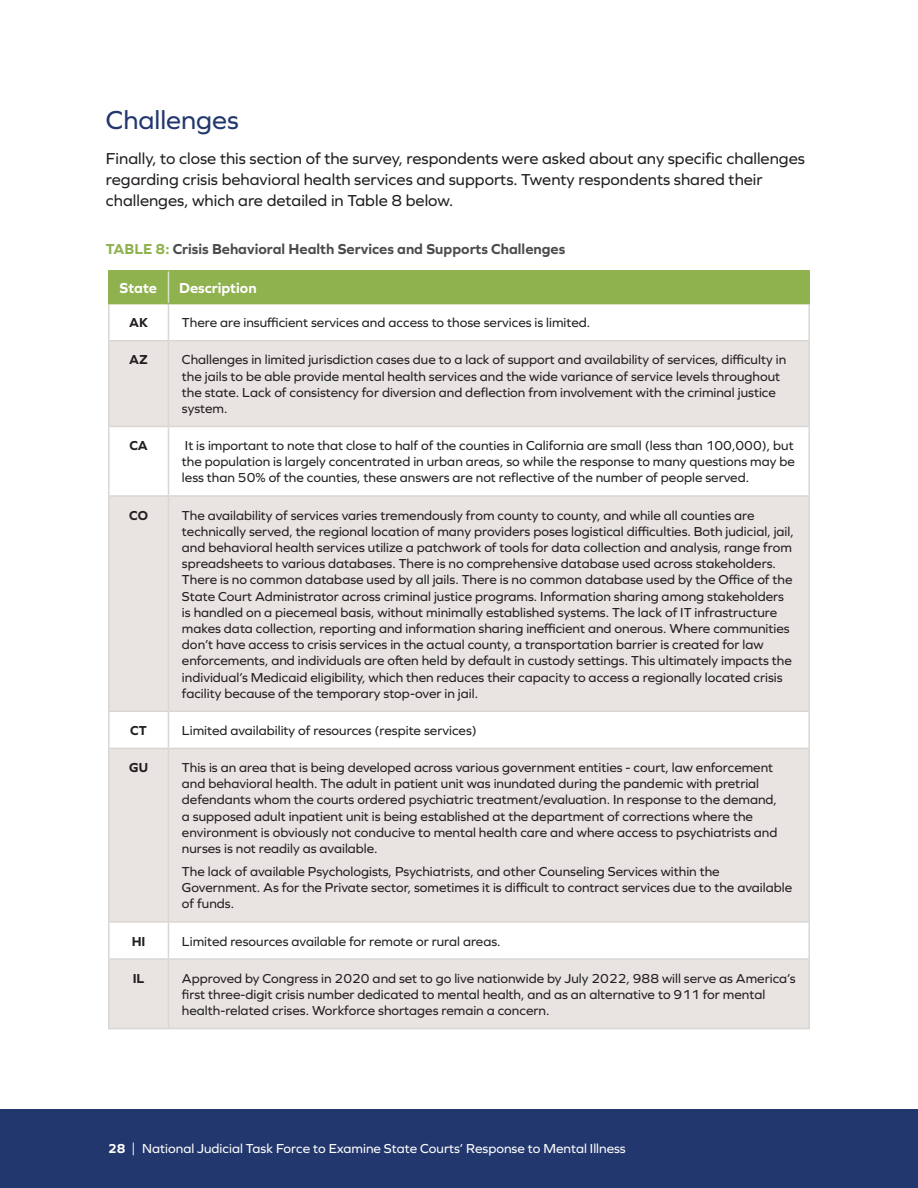
<style>
.page{position:relative;width:918px;height:1188px;background:#fff}
.page>*{position:absolute;margin:0;border:0;box-sizing:border-box;transform-origin:0 0}
.NEW_Header_smaller{font:27px "Graphie";color:#22376d}
.NEW_Body_Copy{font:16.5px/21px "Graphie";color:#231f20}
.NEW_Body_Copy-2{font:700 15px "Graphie";color:#4b4c4d}
.t1{font:700 15px "Graphie";color:#fff}
.t2{font:13.5px/16.2px "Graphie";color:#231f20}
.t3{font:13.5px "Graphie";color:#fff}
.t4{font:700 13.5px "Graphie";color:#231f20}
.s1{color:#8fb14e}
.s2{font-weight:700}
.s3{font-family:"Lato"}
</style>
<div class="page">
<div style="left:0;top:1110px;width:918px;height:78px;background:#22376d"></div>
<div style="left:110px;top:272px;width:698px;height:31px;background:#8fb14e"></div>
<svg style="left:110px;top:341px;width:698px;height:687px;fill:#e7e4e2"></svg>
<hr style="left:108px;top:304px;width:2px;height:36px;background:#d9d6d4">
<hr style="left:168px;top:304px;width:1px;height:36px;background:#d9d6d4">
<hr style="left:808px;top:304px;width:2px;height:36px;background:#d9d6d4">
<hr style="left:108px;top:340px;width:60px;height:1px;background:#d9d6d4">
<hr style="left:108px;top:341px;width:2px;height:85px;background:#d9d6d4">
<hr style="left:168px;top:340px;width:642px;height:1px;background:#d9d6d4">
<hr style="left:168px;top:341px;width:1px;height:85px;background:#d9d6d4">
<hr style="left:808px;top:341px;width:2px;height:85px;background:#d9d6d4">
<hr style="left:108px;top:426px;width:60px;height:1px;background:#d9d6d4">
<hr style="left:108px;top:427px;width:2px;height:68px;background:#d9d6d4">
<hr style="left:168px;top:426px;width:642px;height:1px;background:#d9d6d4">
<hr style="left:168px;top:427px;width:1px;height:68px;background:#d9d6d4">
<hr style="left:808px;top:427px;width:2px;height:68px;background:#d9d6d4">
<hr style="left:108px;top:495px;width:60px;height:2px;background:#d9d6d4">
<hr style="left:108px;top:497px;width:2px;height:214px;background:#d9d6d4">
<hr style="left:168px;top:495px;width:642px;height:2px;background:#d9d6d4">
<hr style="left:168px;top:497px;width:1px;height:214px;background:#d9d6d4">
<hr style="left:808px;top:497px;width:2px;height:214px;background:#d9d6d4">
<hr style="left:108px;top:711px;width:60px;height:1px;background:#d9d6d4">
<hr style="left:108px;top:712px;width:2px;height:36px;background:#d9d6d4">
<hr style="left:168px;top:711px;width:642px;height:1px;background:#d9d6d4">
<hr style="left:168px;top:712px;width:1px;height:36px;background:#d9d6d4">
<hr style="left:808px;top:712px;width:2px;height:36px;background:#d9d6d4">
<hr style="left:108px;top:748px;width:60px;height:1px;background:#d9d6d4">
<hr style="left:108px;top:749px;width:2px;height:172px;background:#d9d6d4">
<hr style="left:168px;top:748px;width:642px;height:1px;background:#d9d6d4">
<hr style="left:168px;top:749px;width:1px;height:172px;background:#d9d6d4">
<hr style="left:808px;top:749px;width:2px;height:172px;background:#d9d6d4">
<hr style="left:108px;top:921px;width:60px;height:2px;background:#d9d6d4">
<hr style="left:108px;top:923px;width:2px;height:35px;background:#d9d6d4">
<hr style="left:168px;top:921px;width:642px;height:2px;background:#d9d6d4">
<hr style="left:168px;top:923px;width:1px;height:35px;background:#d9d6d4">
<hr style="left:808px;top:923px;width:2px;height:35px;background:#d9d6d4">
<hr style="left:108px;top:958px;width:60px;height:2px;background:#d9d6d4">
<hr style="left:108px;top:960px;width:2px;height:68px;background:#d9d6d4">
<hr style="left:168px;top:958px;width:642px;height:2px;background:#d9d6d4">
<hr style="left:168px;top:960px;width:1px;height:68px;background:#d9d6d4">
<hr style="left:808px;top:960px;width:2px;height:68px;background:#d9d6d4">
<hr style="left:108px;top:1028px;width:60px;height:1px;background:#d9d6d4">
<hr style="left:168px;top:1028px;width:642px;height:1px;background:#d9d6d4">
<hr style="left:108px;top:270px;width:60px;height:2px;background:#8fb14e">
<hr style="left:108px;top:272px;width:2px;height:31px;background:#8fb14e">
<hr style="left:168px;top:270px;width:642px;height:2px;background:#8fb14e">
<hr style="left:808px;top:272px;width:2px;height:31px;background:#8fb14e">
<hr style="left:108px;top:303px;width:60px;height:1px;background:#8fb14e">
<hr style="left:168px;top:303px;width:642px;height:1px;background:#8fb14e">
<hr style="left:168px;top:272px;width:1px;height:31px;background:#d9e2c3">
<p class="NEW_Header_smaller" style="left:106px;top:104px;width:134px">Challenges</p>
<p class="NEW_Body_Copy" style="left:106px;top:147px;width:701px">Finally, to close this section of the survey, respondents were asked about any specific challenges regarding crisis behavioral health services and supports. Twenty respondents shared their challenges, which are detailed in Table 8 below.</p>
<p class="NEW_Body_Copy-2" style="left:106px;top:240px;width:461px"><span class="s1">TABLE 8:</span> Crisis Behavioral Health Services and Supports Challenges</p>
<p class="t1" style="left:120px;top:279px;width:39px">State</p>
<p class="t1" style="left:179px;top:279px;width:79px">Description</p>
<p class="t4" style="left:129px;top:315px;width:21px">AK</p>
<p class="t2" style="left:182px;top:314px;width:410px">There are insufficient services and access to those services is limited.</p>
<p class="t4" style="left:129px;top:352px;width:20px">AZ</p>
<p class="t2" style="left:182px;top:351px;width:606px">Challenges in limited jurisdiction cases due to a lack of support and availability of services, difficulty in the jails to be able provide mental health services and the wide variance of service levels throughout the state. Lack of consistency for diversion and deflection from involvement with the criminal justice system.</p>
<p class="t4" style="left:129px;top:438px;width:20px">CA</p>
<p class="t2" style="left:182px;top:437px;width:614px;text-align:justify">It is important to note that close to half of the counties in California are small (less than 100,000), but the population is largely concentrated in urban areas, so while the response to many questions may be less than 50% of the counties, these answers are not reflective of the number of people served.</p>
<p class="t4" style="left:129px;top:507px;width:20px">CO</p>
<p class="t2" style="left:182px;top:507px;width:613px">The availability of services varies tremendously from county to county, and while all counties are technically served, the regional location of many providers poses logistical difficulties. Both judicial, jail, and behavioral health services utilize a patchwork of tools for data collection and analysis, range from spreadsheets to various databases. There is no comprehensive database used across stakeholders.<br>There is no common database used by all jails. There is no common database used by the Office of the State Court Administrator across criminal justice programs. Information sharing among stakeholders is handled on a piecemeal basis, without minimally established systems. The lack of IT infrastructure makes data collection, reporting and information sharing inefficient and onerous. Where communities don’t have access to crisis services in the actual county, a transportation barrier is created for law enforcements, and individuals are often held by default in custody settings. This ultimately impacts the individual’s Medicaid eligibility, which then reduces their capacity to access a regionally located crisis facility because of the temporary stop-over in jail.</p>
<p class="t4" style="left:130px;top:722px;width:18px">CT</p>
<p class="t2" style="left:182px;top:722px;width:296px">Limited availability of resources (respite services)</p>
<p class="t4" style="left:129px;top:760px;width:20px">GU</p>
<p class="t2" style="left:182px;top:759px;width:597px">This is an area that is being developed across various government entities - court, law enforcement and behavioral health. The adult in patient unit was inundated during the pandemic with pretrial defendants whom the courts ordered psychiatric treatment/evaluation. In response to the demand, a supposed adult inpatient unit is being established at the department of corrections where the environment is obviously not conducive to mental health care and where access to psychiatrists and nurses is not readily as available.</p>
<p class="t2" style="left:182px;top:863px;width:612px">The lack of available Psychologists, Psychiatrists, and other Counseling Services within the<br>Government. As for the Private sector, sometimes it is difficult to contract services due to the available of funds.</p>
<p class="t4" style="left:132px;top:933px;width:15px">HI</p>
<p class="t2" style="left:182px;top:933px;width:320px">Limited resources available for remote or rural areas.</p>
<p class="t4" style="left:133px;top:970px;width:13px">IL</p>
<p class="t2" style="left:182px;top:970px;width:615px">Approved by Congress in 2020 and set to go live nationwide by July 2022, 988 will serve as America’s first three-digit crisis number dedicated to mental health, and as an alternative to 911 for mental health-related crises. Workforce shortages remain a concern.</p>
<p class="t3" style="left:108px;top:1141px;width:519px"><span class="s2">28</span> <span class="s3">|</span> National Judicial Task Force to Examine State Courts’ Response to Mental Illness</p>
</div>
